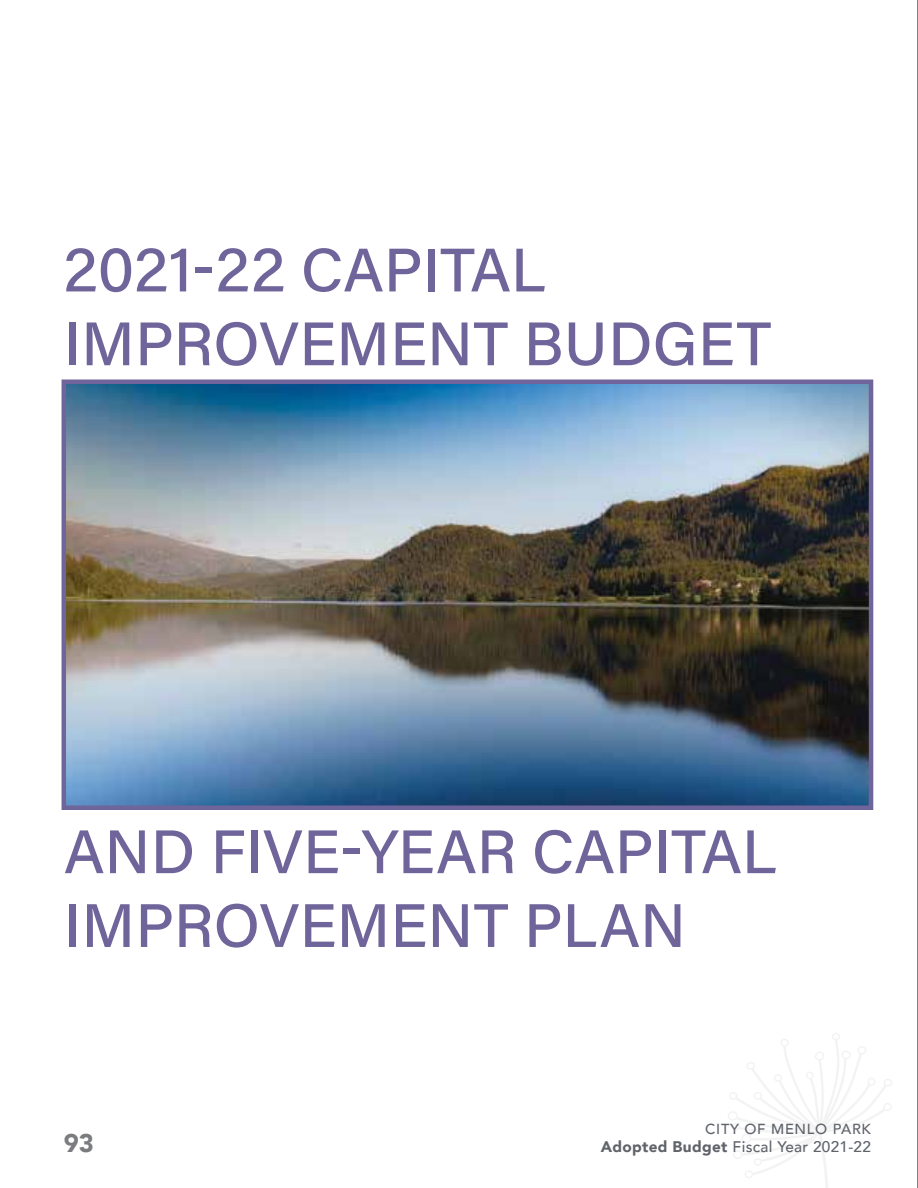
<style>
.page{position:relative;width:918px;height:1188px;background:#fff}
.page>*{position:absolute;margin:0;border:0;box-sizing:border-box;transform-origin:0 0}
.t1{font:500 61.5px/73.8px "Acumin Pro";color:#70659a}
.t2{font:900 25.5px "Avenir";color:#7b7c7f}
.t3{font:500 15.3px "Avenir";letter-spacing:.02em;color:#5f636a}
.t4{font:500 14.55px "Avenir";letter-spacing:.05em;color:#5f636a}
.s1{font-weight:900}
</style>
<div class="page">
<svg style="left:728px;top:1033px;width:164px;height:155px"></svg>
<hr style="left:917px;top:0;width:1px;height:1188px;background:#000">
<img style="left:67px;top:385px;width:801px;height:420px">
<div style="left:62px;top:380px;width:811px;height:430px;border:4px solid #70659a"></div>
<p class="t1" style="left:63px;top:230px;width:709px">2021-22 CAPITAL<br>IMPROVEMENT BUDGET</p>
<p class="t1" style="left:64px;top:812px;width:714px">AND FIVE-YEAR CAPITAL<br>IMPROVEMENT PLAN</p>
<p class="t2" style="left:64px;top:1122px;width:32px">93</p>
<p class="t4" style="left:705px;top:1116px;width:167px">CITY OF MENLO PARK</p>
<p class="t3" style="left:601px;top:1133px;width:272px"><span class="s1">Adopted Budget</span> Fiscal Year 2021-22</p>
</div>
